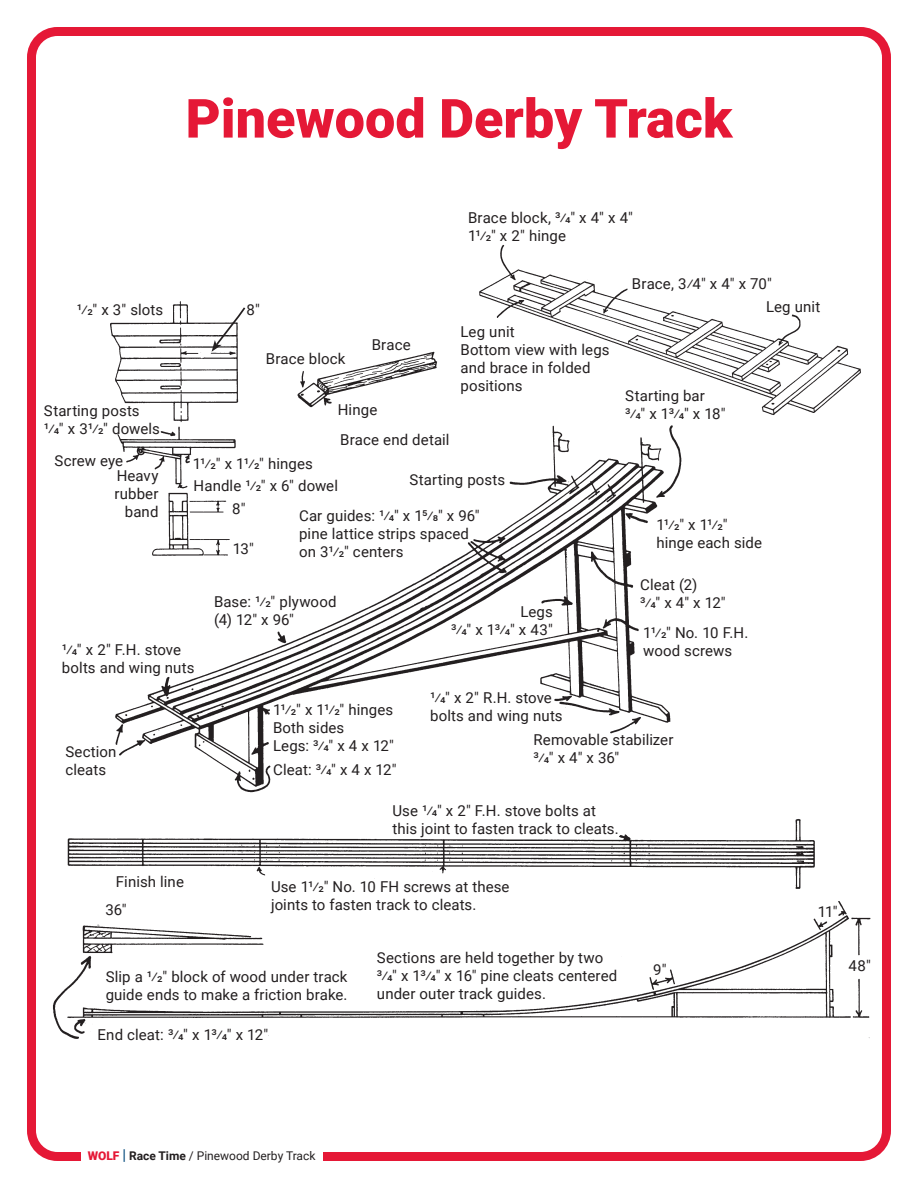
<style>
.page{position:relative;width:918px;height:1188px;background:#fff}
.page>*{position:absolute;margin:0;border:0;box-sizing:border-box;transform-origin:0 0}
.t1{font:900 54px "Roboto";color:#e51836}
.Callouts{font:15px/18px "Roboto";letter-spacing:.005em;color:#231f20}
.t2{font:12px "Roboto";color:#231f20}
.s1{font-weight:900;color:#e51836}
.s2{font-size:15px;color:#00487b}
.s3{font-weight:700}
</style>
<div class="page">
<div style="left:27px;top:27px;width:864px;height:1134px;border:9px solid #e51836;border-radius:26px"></div>
<div style="left:81px;top:1146px;width:241px;height:18px;background:#fff"></div>
<img style="left:53px;top:245px;width:818px;height:794px">
<svg style="left:212px;top:306px;width:35px;height:46px"></svg>
<p class="t1" style="left:186px;top:81px;width:548px">Pinewood Derby Track</p>
<p class="Callouts" style="left:77px;top:300px;width:88px">1/2" x 3" slots</p>
<p class="Callouts" style="left:246px;top:300px;width:15px">8"</p>
<p class="Callouts" style="left:468px;top:208px;width:166px">Brace block, 3/4" x 4" x 4"</p>
<p class="Callouts" style="left:468px;top:226px;width:99px">11/2" x 2" hinge</p>
<p class="Callouts" style="left:632px;top:274px;width:142px">Brace, 3⁄4" x 4" x 70"</p>
<p class="Callouts" style="left:766px;top:297px;width:56px">Leg unit</p>
<p class="Callouts" style="left:44px;top:401px;width:97px">Starting posts</p>
<p class="Callouts" style="left:44px;top:419px;width:117px">1/4" x 31/2" dowels</p>
<p class="Callouts" style="left:55px;top:451px;width:70px">Screw eye</p>
<p class="Callouts" style="left:114px;top:466px;width:46px;text-align:right">Heavy rubber band</p>
<p class="Callouts" style="left:266px;top:349px;width:81px">Brace block</p>
<p class="Callouts" style="left:372px;top:335px;width:40px">Brace</p>
<p class="Callouts" style="left:338px;top:400px;width:41px">Hinge</p>
<p class="Callouts" style="left:340px;top:430px;width:111px">Brace end detail</p>
<p class="Callouts" style="left:461px;top:322px;width:56px">Leg unit</p>
<p class="Callouts" style="left:461px;top:340px;width:151px">Bottom view with legs and brace in folded positions</p>
<p class="Callouts" style="left:193px;top:455px;width:122px">11/2" x 11/2" hinges</p>
<p class="Callouts" style="left:194px;top:476px;width:146px">Handle 1/2" x 6" dowel</p>
<p class="Callouts" style="left:409px;top:470px;width:97px">Starting posts</p>
<p class="Callouts" style="left:232px;top:499px;width:15px">8"</p>
<p class="Callouts" style="left:299px;top:506px;width:182px">Car guides: 1/4" x 15/8" x 96" pine lattice strips spaced on 31/2" centers</p>
<p class="Callouts" style="left:214px;top:592px;width:124px">Base: 1/2" plywood (4) 12" x 96"</p>
<p class="Callouts" style="left:233px;top:539px;width:23px">13"</p>
<p class="Callouts" style="left:451px;top:602px;width:103px;text-align:right">Legs<br>3/4" x 13/4" x 43"</p>
<p class="Callouts" style="left:62px;top:640px;width:134px">1/4" x 2" F.H. stove bolts and wing nuts</p>
<p class="Callouts" style="left:625px;top:386px;width:102px">Starting bar<br>3/4" x 13/4" x 18"</p>
<p class="Callouts" style="left:656px;top:515px;width:107px">11/2" x 11/2" hinge each side</p>
<p class="Callouts" style="left:640px;top:575px;width:87px">Cleat (2)<br>3/4" x 4" x 12"</p>
<p class="Callouts" style="left:643px;top:623px;width:107px">11/2" No. 10 F.H. wood screws</p>
<p class="Callouts" style="left:65px;top:742px;width:53px">Section cleats</p>
<p class="Callouts" style="left:273px;top:700px;width:122px">11/2" x 11/2" hinges<br>Both sides</p>
<p class="Callouts" style="left:273px;top:736px;width:122px">Legs: 3/4" x 4 x 12"</p>
<p class="Callouts" style="left:273px;top:760px;width:125px">Cleat: 3/4" x 4 x 12"</p>
<p class="Callouts" style="left:430px;top:688px;width:134px">1/4" x 2" R.H. stove bolts and wing nuts</p>
<p class="Callouts" style="left:534px;top:730px;width:141px">Removable stabilizer<br>3/4" x 4" x 36"</p>
<p class="Callouts" style="left:392px;top:801px;width:228px">Use 1/4" x 2" F.H. stove bolts at this joint to fasten track to cleats.</p>
<p class="Callouts" style="left:116px;top:872px;width:70px">Finish line</p>
<p class="Callouts" style="left:105px;top:900px;width:23px">36"</p>
<p class="Callouts" style="left:271px;top:877px;width:240px">Use 11/2" No. 10 FH screws at these joints to fasten track to cleats.</p>
<p class="Callouts" style="left:106px;top:967px;width:243px">Slip a 1/2" block of wood under track guide ends to make a friction brake.</p>
<p class="Callouts" style="left:98px;top:1025px;width:172px">End cleat: 3/4" x 13/4" x 12"</p>
<p class="Callouts" style="left:377px;top:948px;width:242px">Sections are held together by two<br>3/4" x 13/4" x 16" pine cleats centered under outer track guides.</p>
<p class="Callouts" style="left:653px;top:960px;width:15px">9"</p>
<p class="Callouts" style="left:818px;top:902px;width:21px">11"</p>
<p class="Callouts" style="left:849px;top:956px;width:24px">48"</p>
<p class="t2" style="left:88px;top:1148px;width:229px"><span class="s1">WOLF</span> <span class="s2">|</span> <span class="s3">Race Time</span> / Pinewood Derby Track</p>
</div>
